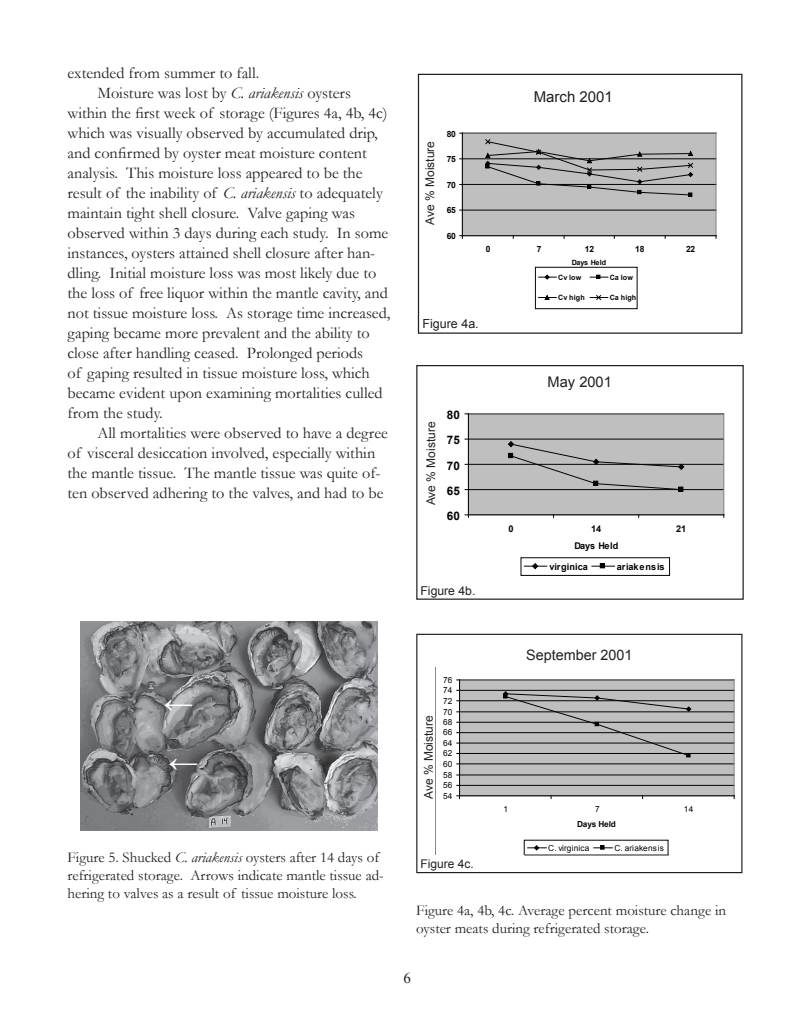
<style>
.page{position:relative;width:810px;height:1035px;background:#fff}
.page>*{position:absolute;margin:0;border:0;box-sizing:border-box;transform-origin:0 0}
.t1{font:700 30px/58.9px "Garamond";color:#fff}
.t2{font:16.25px "Garamond";color:#231f20}
.t3{font:15px/18px "Garamond";color:#231f20}
.t4{font:15px "Arial";color:#231f20}
.t5{font:15px "Times New Roman";color:#231f20}
.t6{font:14.62px "Arial";color:#231f20}
.t7{font:14.38px "Arial";color:#231f20}
.t8{font:12.5px "Arial";color:#231f20}
.t9{font:12.25px "Arial";color:#231f20}
.t10{font:12px "Arial";color:#231f20}
.t11{font:700 11.75px "Arial";letter-spacing:.015em;color:#040503}
.t12{font:700 9.25px "Arial";letter-spacing:-.005em;color:#040503}
.t13{font:700 9.25px "Arial";letter-spacing:.025em;color:#040503}
.t14{font:700 9.12px "Arial";color:#040503}
.t15{font:700 8.5px "Arial";letter-spacing:-.02em;color:#040503}
.t16{font:8.38px "Arial";letter-spacing:.025em;color:#040503}
.t17{font:700 8.38px "Arial";letter-spacing:-.04em;color:#040503}
.t18{font:700 7.25px/14.5px "Arial";letter-spacing:.005em;color:#040503}
.s1{font-style:italic}
</style>
<div class="page">
<div style="left:418px;top:74px;width:324px;height:260px;border:1px solid #231f20"></div>
<div style="left:416px;top:365px;width:328px;height:235px;border:1px solid #231f20"></div>
<div style="left:416px;top:634px;width:326px;height:239px;border:1px solid #231f20"></div>
<img style="left:80px;top:621px;width:297px;height:209px">
<svg style="left:459px;top:132px;width:258px;height:177px"></svg>
<svg style="left:464px;top:413px;width:261px;height:163px"></svg>
<svg style="left:456px;top:679px;width:279px;height:176px"></svg>
<hr style="left:524px;top:855px;width:145px;height:1px;background:#231f20">
<p class="t2" style="left:68px;top:62px;width:193px">extended from summer to fall.</p>
<p class="t2" style="left:98px;top:82px;width:255px">Moisture was lost by <span class="s1">C. ariakensis</span> oysters</p>
<p class="t2" style="left:68px;top:102px;width:322px">within the first week of storage (Figures 4a, 4b, 4c)</p>
<p class="t2" style="left:68px;top:122px;width:312px">which was visually observed by accumulated drip,</p>
<p class="t2" style="left:68px;top:142px;width:301px">and confirmed by oyster meat moisture content</p>
<p class="t2" style="left:68px;top:162px;width:297px">analysis. This moisture loss appeared to be the</p>
<p class="t2" style="left:68px;top:182px;width:317px">result of the inability of <span class="s1">C. ariakensis</span> to adequately</p>
<p class="t2" style="left:68px;top:202px;width:289px">maintain tight shell closure. Valve gaping was</p>
<p class="t2" style="left:68px;top:222px;width:322px">observed within 3 days during each study. In some</p>
<p class="t2" style="left:68px;top:242px;width:309px">instances, oysters attained shell closure after han-</p>
<p class="t2" style="left:68px;top:262px;width:310px">dling. Initial moisture loss was most likely due to</p>
<p class="t2" style="left:68px;top:282px;width:322px">the loss of free liquor within the mantle cavity, and</p>
<p class="t2" style="left:68px;top:302px;width:324px">not tissue moisture loss. As storage time increased,</p>
<p class="t2" style="left:68px;top:322px;width:304px">gaping became more prevalent and the ability to</p>
<p class="t2" style="left:68px;top:342px;width:297px">close after handling ceased. Prolonged periods</p>
<p class="t2" style="left:68px;top:362px;width:304px">of gaping resulted in tissue moisture loss, which</p>
<p class="t2" style="left:68px;top:382px;width:317px">became evident upon examining mortalities culled</p>
<p class="t2" style="left:68px;top:402px;width:97px">from the study.</p>
<p class="t2" style="left:98px;top:422px;width:292px">All mortalities were observed to have a degree</p>
<p class="t2" style="left:68px;top:442px;width:309px">of visceral desiccation involved, especially within</p>
<p class="t2" style="left:68px;top:462px;width:315px">the mantle tissue. The mantle tissue was quite of-</p>
<p class="t2" style="left:68px;top:482px;width:318px">ten observed adhering to the valves, and had to be</p>
<p class="t4" style="left:534px;top:87px;width:81px">March 2001</p>
<p class="t10" style="left:422px;top:225px;width:85px;rotate:-90deg">Ave % Moisture</p>
<p class="t15" style="left:447px;top:128px;width:11px">80</p>
<p class="t15" style="left:447px;top:154px;width:11px">75</p>
<p class="t15" style="left:447px;top:179px;width:11px">70</p>
<p class="t15" style="left:447px;top:205px;width:11px">65</p>
<p class="t15" style="left:447px;top:231px;width:11px">60</p>
<p class="t8" style="left:422px;top:315px;width:58px">Figure 4a.</p>
<p class="t15" style="left:486px;top:243px;width:6px">0</p>
<p class="t15" style="left:537px;top:243px;width:6px">7</p>
<p class="t15" style="left:585px;top:243px;width:11px">12</p>
<p class="t15" style="left:635px;top:243px;width:11px">18</p>
<p class="t15" style="left:686px;top:243px;width:11px">22</p>
<p class="t18" style="left:558px;top:256px;width:50px;text-indent:14px">Days Held<br>Cv low</p>
<p class="t18" style="left:610px;top:270px;width:25px">Ca low</p>
<p class="t18" style="left:558px;top:291px;width:28px">Cv high</p>
<p class="t18" style="left:610px;top:291px;width:28px">Ca high</p>
<p class="t11" style="left:447px;top:407px;width:15px">80</p>
<p class="t10" style="left:423px;top:505px;width:85px;rotate:-90deg">Ave % Moisture</p>
<p class="t14" style="left:430px;top:511px;width:90px;rotate:-90deg">Average % Moisture</p>
<p class="t11" style="left:447px;top:432px;width:15px">75</p>
<p class="t11" style="left:447px;top:458px;width:15px">70</p>
<p class="t11" style="left:447px;top:483px;width:15px">65</p>
<p class="t11" style="left:447px;top:508px;width:15px">60</p>
<p class="t9" style="left:421px;top:582px;width:56px">Figure 4b.</p>
<p class="t6" style="left:548px;top:373px;width:66px">May 2001</p>
<p class="t12" style="left:508px;top:522px;width:7px">0</p>
<p class="t12" style="left:591px;top:522px;width:12px">14</p>
<p class="t12" style="left:676px;top:522px;width:12px">21</p>
<p class="t12" style="left:574px;top:540px;width:45px">Days Held</p>
<p class="t12" style="left:549px;top:560px;width:40px">virginica</p>
<p class="t13" style="left:617px;top:560px;width:49px">ariakensis</p>
<h1 class="t1" style="left:163px;top:674px;width:36px">← ←</h1>
<p class="t3" style="left:68px;top:848px;width:318px">Figure 5. Shucked <span class="s1">C. ariakensis</span> oysters after 14 days of refrigerated storage. Arrows indicate mantle tissue ad&shy;hering to valves as a result of tissue moisture loss.</p>
<p class="t16" style="left:443px;top:674px;width:11px">76</p>
<p class="t16" style="left:443px;top:685px;width:11px">74</p>
<p class="t10" style="left:421px;top:799px;width:85px;rotate:-90deg">Ave % Moisture</p>
<p class="t16" style="left:443px;top:695px;width:11px">72</p>
<p class="t16" style="left:443px;top:706px;width:11px">70</p>
<p class="t16" style="left:443px;top:717px;width:11px">68</p>
<p class="t16" style="left:443px;top:727px;width:11px">66</p>
<p class="t16" style="left:443px;top:737px;width:11px">64</p>
<p class="t16" style="left:443px;top:748px;width:11px">62</p>
<p class="t16" style="left:443px;top:758px;width:11px">60</p>
<p class="t16" style="left:443px;top:769px;width:11px">58</p>
<p class="t16" style="left:443px;top:780px;width:11px">56</p>
<p class="t16" style="left:443px;top:790px;width:11px">54</p>
<p class="t10" style="left:420px;top:856px;width:55px">Figure 4c.</p>
<p class="t7" style="left:526px;top:645px;width:108px">September 2001</p>
<p class="t16" style="left:504px;top:803px;width:6px">1</p>
<p class="t16" style="left:595px;top:803px;width:6px">7</p>
<p class="t16" style="left:684px;top:803px;width:11px">14</p>
<p class="t17" style="left:577px;top:819px;width:40px">Days Held</p>
<p class="t16" style="left:548px;top:842px;width:43px">C. virginica</p>
<p class="t16" style="left:614px;top:842px;width:51px">C. ariakensis</p>
<p class="t3" style="left:416px;top:901px;width:311px">Figure 4a, 4b, 4c. Average percent moisture change in oyster meats during refrigerated storage.</p>
<p class="t5" style="left:403px;top:968px;width:9px">6</p>
</div>
